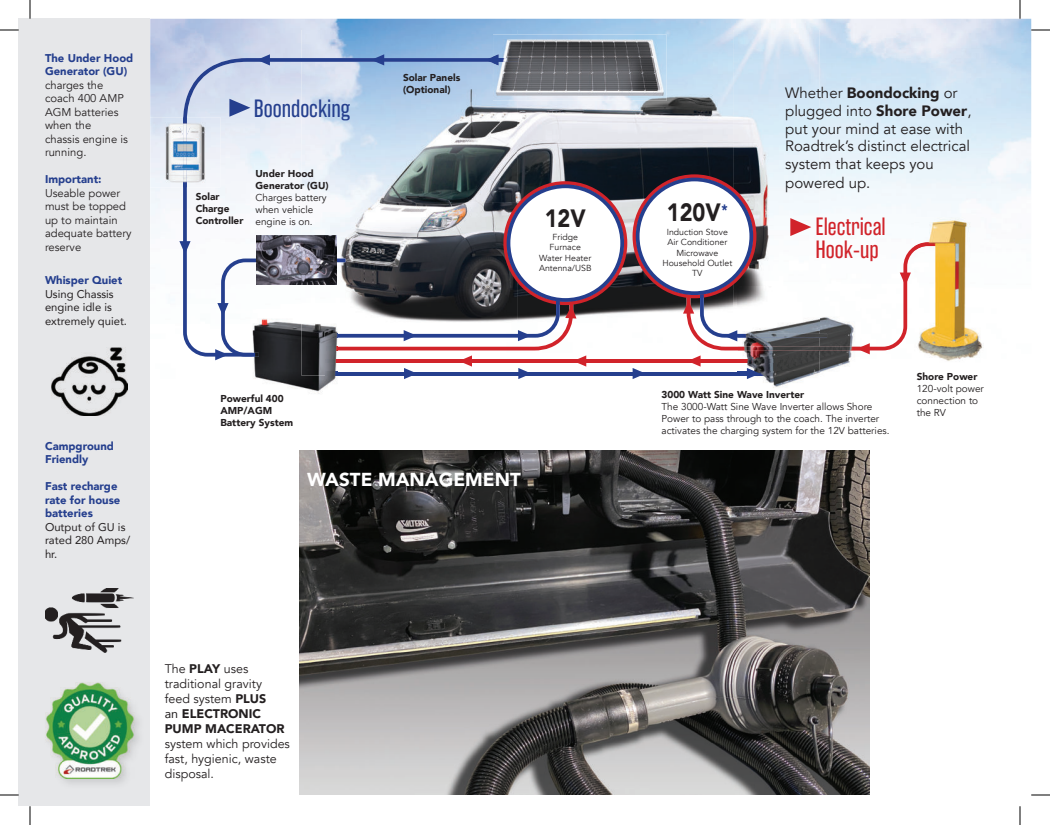
<style>
.page{position:relative;width:1050px;height:825px;background:#fff}
.page>*{position:absolute;margin:0;border:0;box-sizing:border-box;transform-origin:0 0}
.t1{font:25px/22.5px "Rama Gothic E";color:#d1232a}
.t2{font:25px "Rama Gothic E";color:#253f8e}
.t3{font:900 25px "Avenir";color:#231f20;scale:.87 1}
.t4{font:900 18.75px "Avenir";color:#fff}
.t5{font:15px/18px "Avenir";color:#231f20}
.t6{font:12.5px/15px "Avenir";color:#231f20}
.t7{font:11.25px/13.5px "Avenir";color:#231f20}
.t8{font:900 11.25px/13.5px "Avenir";color:#253f8e}
.t9{font:11.25px/13.5px "Avenir";color:#231f20}
.t10{font:10px/12px "Avenir";color:#231f20}
.t11{font:900 10px/12px "Avenir";color:#231f20}
.t12{font:8.75px/10.5px "Avenir";color:#231f20;text-align:center}
.s1{font-weight:900}
.s2{font-style:inherit}
</style>
<div class="page">
<img style="left:150px;top:19px;width:881px;height:360px">
<div style="left:19px;top:19px;width:131px;height:787px;background:#e6e7e9"></div>
<img style="left:301px;top:30px;width:432px;height:346px">
<img style="left:733px;top:30px;width:87px;height:212px">
<svg style="left:634px;top:176px;width:121px;height:120px"></svg>
<div style="left:633px;top:174px;width:123px;height:124px;border:4px solid #d1232a;border-radius:50%"></div>
<div style="left:638px;top:179px;width:113px;height:114px;background:#fff;border-radius:50%"></div>
<div style="left:636px;top:178px;width:117px;height:117px;border:4px solid #253f8e;border-radius:50%"></div>
<svg style="left:505px;top:183px;width:120px;height:120px"></svg>
<div style="left:509px;top:186px;width:113px;height:114px;background:#fff;border-radius:50%"></div>
<div style="left:507px;top:184px;width:117px;height:118px;border:4px solid #253f8e;border-radius:50%"></div>
<hr style="left:326px;top:359px;width:465px;height:4px;background:#d1232a">
<hr style="left:326px;top:372px;width:472px;height:3px;background:#253f8e">
<img style="left:766px;top:379px;width:34px;height:9px">
<img style="left:263px;top:379px;width:72px;height:15px">
<svg style="left:633px;top:368px;width:13px;height:11px"></svg>
<svg style="left:371px;top:54px;width:13px;height:4px"></svg>
<svg style="left:257px;top:54px;width:13px;height:4px"></svg>
<svg style="left:179px;top:241px;width:4px;height:13px"></svg>
<svg style="left:683px;top:242px;width:272px;height:137px"></svg>
<svg style="left:183px;top:58px;width:335px;height:299px"></svg>
<svg style="left:215px;top:259px;width:371px;height:120px"></svg>
<img style="left:493px;top:34px;width:174px;height:67px">
<svg style="left:485px;top:54px;width:14px;height:11px"></svg>
<img style="left:493px;top:58px;width:25px;height:4px">
<svg style="left:790px;top:218px;width:21px;height:18px"></svg>
<svg style="left:229px;top:99px;width:21px;height:18px"></svg>
<img style="left:914px;top:217px;width:70px;height:145px">
<img style="left:914px;top:242px;width:41px;height:9px">
<img style="left:150px;top:117px;width:70px;height:71px">
<svg style="left:179px;top:127px;width:12px;height:13px"></svg>
<img style="left:183px;top:117px;width:4px;height:71px">
<img style="left:45px;top:682px;width:94px;height:102px">
<img style="left:46px;top:683px;width:89px;height:95px">
<img style="left:45px;top:589px;width:89px;height:64px">
<img style="left:51px;top:348px;width:77px;height:68px">
<img style="left:299px;top:450px;width:571px;height:345px">
<svg style="left:0;top:29px;width:19px;height:2px"></svg>
<svg style="left:1031px;top:29px;width:19px;height:2px"></svg>
<svg style="left:0;top:794px;width:19px;height:2px"></svg>
<svg style="left:1031px;top:794px;width:19px;height:2px"></svg>
<svg style="left:29px;top:0;width:2px;height:19px"></svg>
<svg style="left:29px;top:806px;width:2px;height:19px"></svg>
<svg style="left:1019px;top:0;width:2px;height:19px"></svg>
<svg style="left:1019px;top:806px;width:2px;height:19px"></svg>
<p class="t8" style="left:45px;top:52px;width:90px">The Under Hood<br>Generator (GU)</p>
<p class="t7" style="left:45px;top:79px;width:84px">charges the coach 400 AMP<br>AGM batteries when the chassis engine is running.</p>
<p class="t8" style="left:45px;top:174px;width:58px">Important:</p>
<p class="t7" style="left:45px;top:188px;width:88px">Useable power must be topped up to maintain adequate battery reserve</p>
<p class="t8" style="left:45px;top:274px;width:79px">Whisper Quiet</p>
<p class="t9" style="left:45px;top:288px;width:84px">Using Chassis engine idle is extremely quiet.</p>
<p class="t8" style="left:45px;top:440px;width:70px">Campground<br>Friendly</p>
<p class="t8" style="left:45px;top:481px;width:77px">Fast recharge rate for house batteries</p>
<p class="t9" style="left:45px;top:521px;width:87px">Output of GU is rated 280 Amps/ hr.</p>
<h1 class="t2" style="left:254px;top:99px;width:98px">Boondocking</h1>
<p class="t11" style="left:196px;top:192px;width:49px">Solar<br>Charge<br>Controller</p>
<p class="t11" style="left:256px;top:168px;width:75px">Under Hood<br>Generator (GU)</p>
<p class="t10" style="left:256px;top:192px;width:73px">Charges battery when vehicle engine is on.</p>
<p class="t11" style="left:403px;top:73px;width:59px">Solar Panels (Optional)</p>
<h1 class="t3" style="left:545px;top:208px;width:49px">12V</h1>
<p class="t12" style="left:539px;top:232px;width:54px">Fridge<br>Furnace<br>Water Heater<br>Antenna/USB</p>
<p class="t11" style="left:220px;top:393px;width:74px">Powerful 400<br>AMP/AGM<br>Battery System</p>
<h2 class="t4" style="left:307px;top:471px;width:215px">WASTE MANAGEMENT</h2>
<p class="t6" style="left:165px;top:662px;width:121px">The <span class="s1">PLAY</span> uses traditional gravity feed system <span class="s1">PLUS<br></span><span class="s2">an</span> <span class="s1">ELECTRONIC<br>PUMP MACERATOR</span></p>
<p class="t6" style="left:165px;top:737px;width:127px">system which provides fast, hygienic, waste disposal.</p>
<h1 class="t3" style="left:667px;top:202px;width:72px">120V<sup>*</sup></h1>
<p class="t12" style="left:662px;top:227px;width:71px">Induction Stove<br>Air Conditioner<br>Microwave<br>Household Outlet<br>TV</p>
<h3 class="t5" style="left:785px;top:85px;width:188px">Whether <span class="s1">Boondocking</span> or plugged into <span class="s1">Shore Power</span>, put your mind at ease with<br>Roadtrek’s distinct electrical system that keeps you powered up.</h3>
<h1 class="t1" style="left:816px;top:217px;width:72px">Electrical<br>Hook-up</h1>
<p class="t11" style="left:662px;top:390px;width:144px">3000 Watt Sine Wave Inverter</p>
<p class="t10" style="left:662px;top:402px;width:230px">The 3000-Watt Sine Wave Inverter allows Shore<br>Power to pass through to the coach. The inverter activates the charging system for the 12V batteries.</p>
<p class="t11" style="left:917px;top:372px;width:62px">Shore Power</p>
<p class="t10" style="left:917px;top:384px;width:69px">120-volt power connection to the RV</p>
</div>
